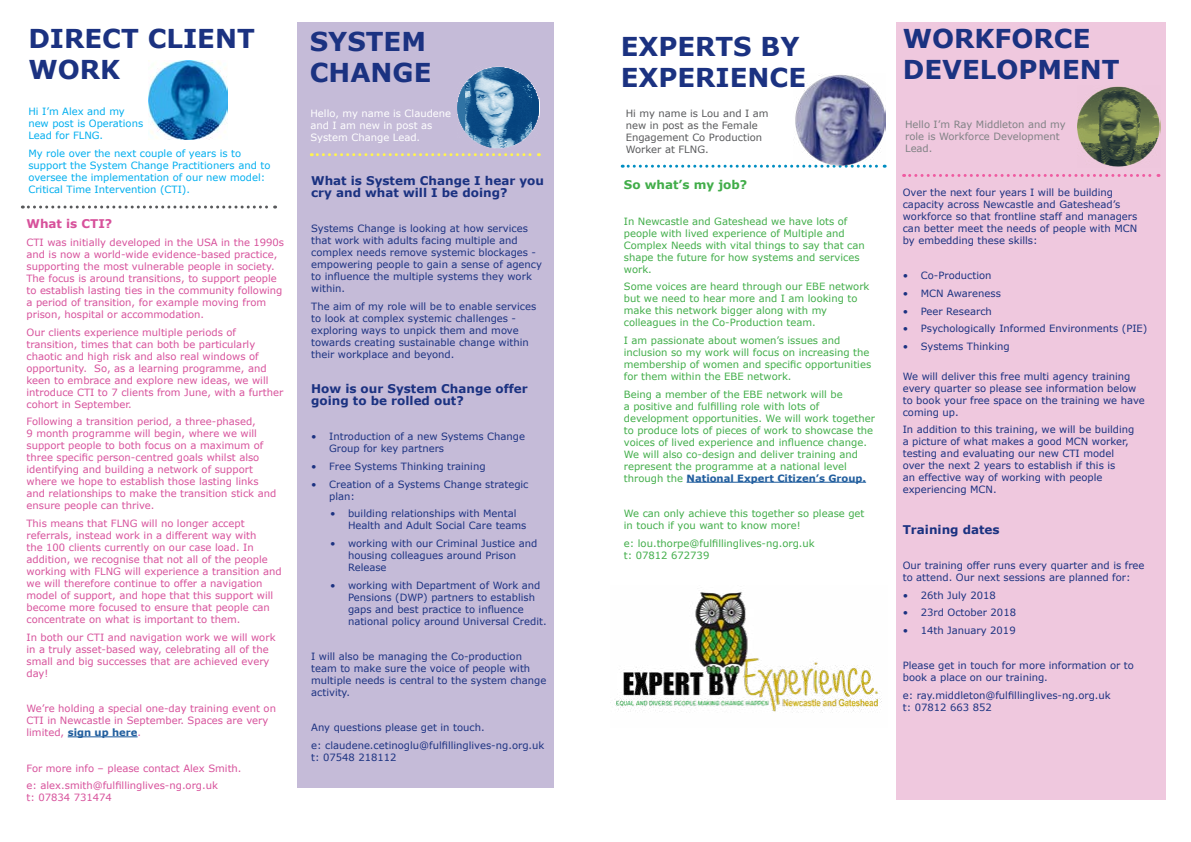
<style>
.page{position:relative;width:1191px;height:842px;background:#fff}
.page>*{position:absolute;margin:0;border:0;box-sizing:border-box;transform-origin:0 0}
.t1{font:700 26px/31.2px "Verdana";color:#1b3281}
.t2{font:700 12px/12px "Verdana";color:#1b3281}
.t3{font:700 12px "Verdana";color:#41ad49}
.t4{font:700 12px "Verdana";color:#d7519b}
.t5{font:10px/12px "Verdana";color:#1b3281}
.t6{font:10px/12px "Verdana";color:#d7519b}
.t7{font:10px/12px "Verdana";color:#41ad49}
.t8{font:10px/12px "Verdana";color:#00aeef}
.t9{font:10px/12px "Verdana";color:#58595b}
.t10{font:10px/12px "Verdana";color:#fff}
.t11{font:10px/12px "Verdana";color:#808285}
.s1{font-weight:700;color:#215e9e}
</style>
<div class="page">
<div style="left:298px;top:22px;width:256px;height:766px;background:#c5bbd8"></div>
<hr style="left:68px;top:736px;width:70px;height:1px;background:#215e9e">
<svg style="left:22px;top:206px;width:254px;height:3px"></svg>
<img style="left:148px;top:61px;width:79px;height:79px">
<img style="left:458px;top:66px;width:82px;height:83px">
<svg style="left:311px;top:153px;width:228px;height:3px"></svg>
<svg style="left:622px;top:165px;width:263px;height:3px"></svg>
<div style="left:896px;top:22px;width:269px;height:778px;background:#efc8de"></div>
<svg style="left:903px;top:174px;width:256px;height:3px"></svg>
<hr style="left:686px;top:482px;width:180px;height:1px;background:#215e9e">
<img style="left:1077px;top:86px;width:83px;height:81px">
<img style="left:793px;top:74px;width:92px;height:92px">
<img style="left:610px;top:592px;width:272px;height:121px">
<h1 class="t1" style="left:28px;top:23px;width:228px">DIRECT CLIENT<br>WORK</h1>
<p class="t8" style="left:28px;top:106px;width:116px">Hi I’m Alex and my new post is Operations<br>Lead for FLNG.</p>
<p class="t8" style="left:28px;top:147px;width:243px">My role over the next couple of years is to support the System Change Practitioners and to oversee the implementation of our new model:<br>Critical Time Intervention (CTI).</p>
<p class="t4" style="left:26px;top:216px;width:87px">What is CTI?</p>
<p class="t6" style="left:26px;top:237px;width:259px">CTI was initially developed in the USA in the 1990s and is now a world-wide evidence-based practice, supporting the most vulnerable people in society.<br>The focus is around transitions, to support people to establish lasting ties in the community following a period of transition, for example moving from prison, hospital or accommodation.</p>
<p class="t6" style="left:26px;top:326px;width:258px">Our clients experience multiple periods of transition, times that can both be particularly chaotic and high risk and also real windows of opportunity. So, as a learning programme, and keen to embrace and explore new ideas, we will introduce CTI to 7 clients from June, with a further cohort in September.</p>
<p class="t6" style="left:26px;top:416px;width:251px">Following a transition period, a three-phased,<br>9 month programme will begin, where we will support people to both focus on a maximum of three specific person-centred goals whilst also identifying and building a network of support where we hope to establish those lasting links and relationships to make the transition stick and ensure people can thrive.</p>
<p class="t6" style="left:26px;top:518px;width:257px">This means that FLNG will no longer accept referrals, instead work in a different way with<br>the 100 clients currently on our case load. In addition, we recognise that not all of the people working with FLNG will experience a transition and we will therefore continue to offer a navigation model of support, and hope that this support will become more focused to ensure that people can concentrate on what is important to them.</p>
<p class="t6" style="left:26px;top:631px;width:251px">In both our CTI and navigation work we will work in a truly asset-based way, celebrating all of the small and big successes that are achieved every day!</p>
<p class="t6" style="left:26px;top:703px;width:251px">We’re holding a special one-day training event on<br>CTI in Newcastle in September. Spaces are very limited, <span class="s1">sign up here</span>.</p>
<p class="t6" style="left:26px;top:759px;width:217px;line-height:17.7px">For more info – please contact Alex Smith. e: alex.smith@fulfillinglives-ng.org.uk</p>
<p class="t6" style="left:26px;top:792px;width:87px">t: 07834 731474</p>
<h1 class="t1" style="left:310px;top:26px;width:123px">SYSTEM<br>CHANGE</h1>
<h1 class="t1" style="left:620px;top:31px;width:187px">EXPERTS BY<br>EXPERIENCE</h1>
<p class="t10" style="left:310px;top:108px;width:142px">Hello, my name is Claudene and I am new in post as<br>System Change Lead.</p>
<p class="t9" style="left:626px;top:108px;width:144px">Hi my name is Lou and I am new in post as the Female<br>Engagement Co Production<br>Worker at FLNG.</p>
<p class="t2" style="left:311px;top:174px;width:234px">What is System Change I hear you cry and what will I be doing?</p>
<p class="t5" style="left:311px;top:222px;width:232px">Systems Change is looking at how services that work with adults facing multiple and complex needs remove systemic blockages - empowering people to gain a sense of agency to influence the multiple systems they work within.</p>
<p class="t5" style="left:311px;top:300px;width:227px">The aim of my role will be to enable services to look at complex systemic challenges - exploring ways to unpick them and move towards creating sustainable change within their workplace and beyond.</p>
<p class="t2" style="left:311px;top:383px;width:218px">How is our System Change offer going to be rolled out?</p>
<p class="t5" style="left:329px;top:431px;width:197px;text-indent:-18px">• Introduction of a new Systems Change<br>Group for key partners</p>
<p class="t5" style="left:311px;top:460px;width:176px">• Free Systems Thinking training</p>
<p class="t5" style="left:329px;top:478px;width:201px;text-indent:-18px">• Creation of a Systems Change strategic plan:</p>
<p class="t5" style="left:348px;top:508px;width:180px;text-indent:-18px">• building relationships with Mental<br>Health and Adult Social Care teams</p>
<p class="t5" style="left:348px;top:537px;width:191px;text-indent:-18px">• working with our Criminal Justice and housing colleagues around Prison<br>Release</p>
<p class="t5" style="left:348px;top:579px;width:200px;text-indent:-18px">• working with Department of Work and Pensions (DWP) partners to establish gaps and best practice to influence national policy around Universal Credit.</p>
<p class="t5" style="left:311px;top:650px;width:237px">I will also be managing the Co-production team to make sure the voice of people with multiple needs is central to the system change activity.</p>
<p class="t5" style="left:311px;top:719px;width:235px;line-height:17.7px">Any questions please get in touch.<br>e: claudene.cetinoglu@fulfillinglives-ng.org.uk</p>
<p class="t5" style="left:311px;top:752px;width:87px">t: 07548 218112</p>
<p class="t3" style="left:624px;top:177px;width:125px">So what’s my job?</p>
<p class="t7" style="left:624px;top:215px;width:242px">In Newcastle and Gateshead we have lots of people with lived experience of Multiple and Complex Needs with vital things to say that can shape the future for how systems and services work.</p>
<p class="t7" style="left:624px;top:281px;width:247px">Some voices are heard through our EBE network but we need to hear more and I am looking to make this network bigger along with my colleagues in the Co-Production team.</p>
<p class="t7" style="left:624px;top:334px;width:249px">I am passionate about women’s issues and inclusion so my work will focus on increasing the membership of women and specific opportunities for them within the EBE network.</p>
<p class="t7" style="left:624px;top:388px;width:253px">Being a member of the EBE network will be<br>a positive and fulfilling role with lots of development opportunities. We will work together to produce lots of pieces of work to showcase the voices of lived experience and influence change.<br>We will also co-design and deliver training and represent the programme at a national level through the <span class="s1">National Expert Citizen’s Group.</span></p>
<p class="t7" style="left:624px;top:507px;width:242px">We can only achieve this together so please get in touch if you want to know more!</p>
<p class="t7" style="left:624px;top:537px;width:192px">e: lou.thorpe@fulfillinglives-ng.org.uk t: 07812 672739</p>
<h1 class="t1" style="left:902px;top:23px;width:218px">WORKFORCE<br>DEVELOPMENT</h1>
<p class="t11" style="left:905px;top:119px;width:162px">Hello I’m Ray Middleton and my role is Workforce Development<br>Lead.</p>
<p class="t5" style="left:902px;top:186px;width:236px">Over the next four years I will be building capacity across Newcastle and Gateshead’s workforce so that frontline staff and managers can better meet the needs of people with MCN by embedding these skills:</p>
<p class="t5" style="left:902px;top:270px;width:90px">• Co-Production</p>
<p class="t5" style="left:902px;top:287px;width:100px">• MCN Awareness</p>
<p class="t5" style="left:902px;top:305px;width:91px">• Peer Research</p>
<p class="t5" style="left:902px;top:323px;width:246px">• Psychologically Informed Environments (PIE)</p>
<p class="t5" style="left:902px;top:340px;width:108px">• Systems Thinking</p>
<p class="t5" style="left:902px;top:370px;width:243px">We will deliver this free multi agency training every quarter so please see information below to book your free space on the training we have coming up.</p>
<p class="t5" style="left:902px;top:424px;width:233px">In addition to this training, we will be building a picture of what makes a good MCN worker, testing and evaluating our new CTI model over the next 2 years to establish if this is<br>an effective way of working with people experiencing MCN.</p>
<p class="t2" style="left:902px;top:523px;width:98px">Training dates</p>
<p class="t5" style="left:902px;top:559px;width:243px">Our training offer runs every quarter and is free to attend. Our next sessions are planned for:</p>
<p class="t5" style="left:902px;top:589px;width:95px">• 26th July 2018</p>
<p class="t5" style="left:902px;top:607px;width:115px">• 23rd October 2018</p>
<p class="t5" style="left:902px;top:624px;width:114px">• 14th January 2019</p>
<p class="t5" style="left:902px;top:660px;width:233px">Please get in touch for more information or to book a place on our training.</p>
<p class="t5" style="left:902px;top:689px;width:209px">e: ray.middleton@fulfillinglives-ng.org.uk t: 07812 663 852</p>
</div>
